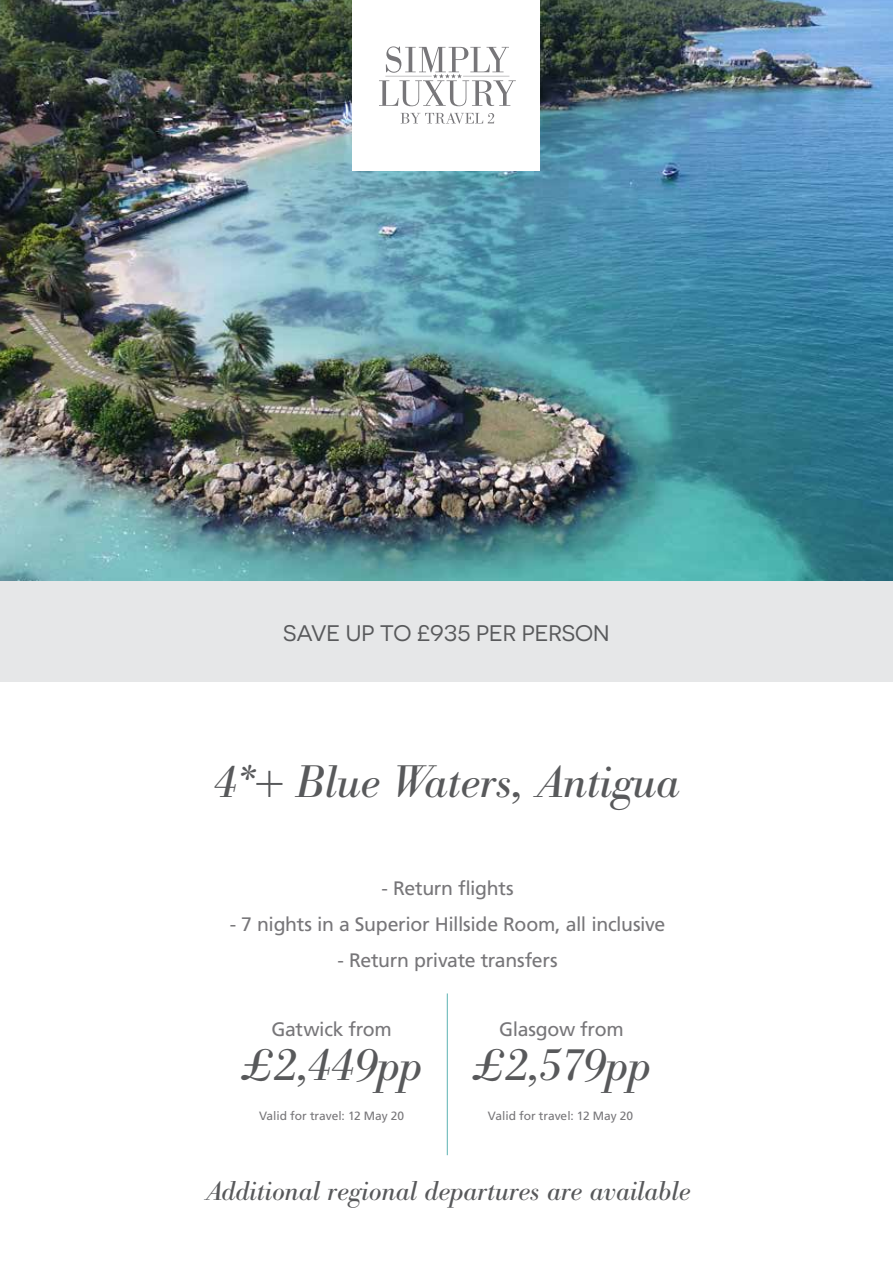
<style>
.page{position:relative;width:893px;height:1263px;background:#fff}
.page>*{position:absolute;margin:0;border:0;box-sizing:border-box;transform-origin:0 0}
.t1{font:italic 44.85px "Bodoni BE";color:#58595b}
.t2{font:italic 26.85px "Bodoni BE";color:#58595b}
.t3{font:22.5px "Novecentosanswide";color:#58595b}
.t4{font:19.5px "Frutiger LT Std";letter-spacing:-.02em;color:#777679}
.t5{font:12px "Frutiger LT Std";letter-spacing:-.005em;color:#777679}
</style>
<div class="page">
<img style="left:0;top:0;width:893px;height:581px">
<hr style="left:447px;top:993px;width:1px;height:162px;background:#5db2b3">
<div style="left:0;top:581px;width:893px;height:100px;background:#e6e7e8"></div>
<div style="left:353px;top:0;width:187px;height:170px;background:#fff"></div>
<svg style="left:379px;top:46px;width:137px;height:78px"></svg>
<p class="t3" style="left:283px;top:620px;width:328px">SAVE UP TO £935 PER PERSON</p>
<h1 class="t1" style="left:214px;top:756px;width:467px">4*+ Blue Waters, Antigua</h1>
<p class="t4" style="left:382px;top:877px;width:134px">- Return flights</p>
<p class="t4" style="left:230px;top:913px;width:437px">- 7 nights in a Superior Hillside Room, all inclusive</p>
<p class="t4" style="left:337px;top:949px;width:222px">- Return private transfers</p>
<p class="t4" style="left:271px;top:1018px;width:122px">Gatwick from</p>
<h1 class="t1" style="left:241px;top:1039px;width:183px">£2,449pp</h1>
<p class="t4" style="left:499px;top:1018px;width:126px">Glasgow from</p>
<h1 class="t1" style="left:472px;top:1039px;width:180px">£2,579pp</h1>
<p class="t5" style="left:259px;top:1109px;width:147px">Valid for travel: 12 May 20</p>
<p class="t5" style="left:488px;top:1109px;width:147px">Valid for travel: 12 May 20</p>
<h2 class="t2" style="left:205px;top:1176px;width:487px">Additional regional departures are available</h2>
</div>
